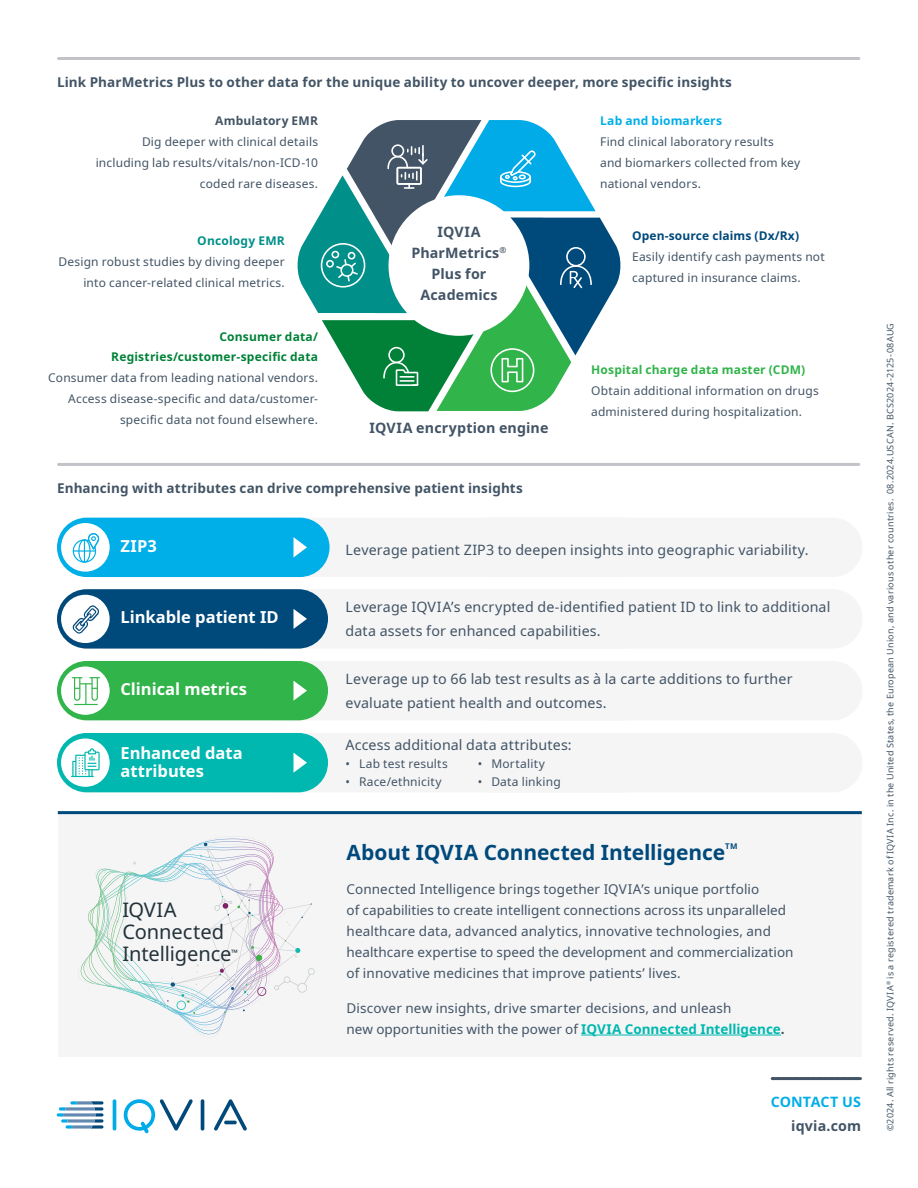
<style>
.page{position:relative;width:918px;height:1188px;background:#fff}
.page>*{position:absolute;margin:0;border:0;box-sizing:border-box;transform-origin:0 0}
.Body_copy_-_Space{font:700 21px "Noto Sans";letter-spacing:-.005em;color:#00497b}
.t1{font:20.1px/22px "Noto Sans";letter-spacing:-.005em;color:#23323a}
.Body_copy_-_Space-2{font:700 16.5px/18px "Noto Sans";color:#fff}
.Body_copy_-_Space-3{font:14.25px/24px "Noto Sans";letter-spacing:.01em;color:#425465}
.Body_copy_-_Space-4{font:700 14.25px/21px "Noto Sans";letter-spacing:.01em;color:#425465;text-align:center}
.Contact_us{font:700 14.25px "Noto Sans";letter-spacing:.01em;color:#00aee8}
.Contact_body_copy{font:700 14.25px "Noto Sans";letter-spacing:.01em;color:#425465}
.Body_copy_-_Space-5{font:13.5px/21px "Noto Sans";letter-spacing:.01em;color:#425465}
.Chart_headline{font:700 13.5px "Noto Sans";letter-spacing:.01em;color:#425465}
.Body_copy_-_Space-6{font:12px/21px "Noto Sans";letter-spacing:.015em;color:#425465;text-align:right}
.Subheading{font:700 12px/19.5px "Noto Sans";letter-spacing:.015em;color:#018138;text-align:right}
.Subheading-2{font:700 12px "Noto Sans";letter-spacing:.015em;color:#31b44a}
.Subheading-3{font:700 12px "Noto Sans";letter-spacing:.015em;color:#00aee8}
.Subheading-4{font:700 12px "Noto Sans";letter-spacing:.015em;color:#425465}
.Subheading-5{font:700 12px "Noto Sans";letter-spacing:.02em;color:#008f89}
.Copyright{font:9px "Noto Sans";letter-spacing:.025em;color:#425465}
.t2{font:8.85px "Noto Sans";color:#23323a}
.Body_copy_-_Space-7{font:700 7.8px "Noto Sans";color:#00497b}
.s1{font-weight:700;color:#00497b}
.s2{font-weight:700;color:#00b8af}
.s3{font-weight:700}
</style>
<div class="page">
<div style="left:247px;top:589px;width:404px;height:60px;background:#f5f5f6;border-radius:30px"></div>
<div style="left:458px;top:589px;width:405px;height:60px;background:#f5f5f6;border-radius:30px"></div>
<div style="left:247px;top:518px;width:404px;height:59px;background:#f5f5f6;border-radius:30px"></div>
<div style="left:458px;top:518px;width:405px;height:59px;background:#f5f5f6;border-radius:30px"></div>
<div style="left:247px;top:661px;width:404px;height:59px;background:#f5f5f6;border-radius:30px"></div>
<div style="left:458px;top:661px;width:405px;height:59px;background:#f5f5f6;border-radius:30px"></div>
<div style="left:247px;top:733px;width:404px;height:59px;background:#f5f5f6;border-radius:30px"></div>
<div style="left:458px;top:733px;width:405px;height:59px;background:#f5f5f6;border-radius:30px"></div>
<svg style="left:772px;top:1077px;width:88px;height:3px"></svg>
<hr style="left:59px;top:57px;width:800px;height:3px;background:#c3c2c8">
<hr style="left:59px;top:463px;width:800px;height:3px;background:#c3c2c8">
<svg style="left:297px;top:120px;width:324px;height:291px"></svg>
<div style="left:57px;top:518px;width:273px;height:59px;background:#00aee8;border-radius:30px"></div>
<svg style="left:294px;top:537px;width:13px;height:20px"></svg>
<div style="left:61px;top:523px;width:49px;height:49px;background:#fff;border-radius:50%"></div>
<svg style="left:73px;top:533px;width:26px;height:30px"></svg>
<div style="left:57px;top:589px;width:271px;height:60px;background:#00497b;border-radius:30px"></div>
<svg style="left:294px;top:609px;width:13px;height:20px"></svg>
<div style="left:61px;top:595px;width:49px;height:48px;background:#fff;border-radius:50%"></div>
<svg style="left:72px;top:605px;width:27px;height:29px"></svg>
<div style="left:57px;top:661px;width:271px;height:59px;background:#31b44a;border-radius:30px"></div>
<div style="left:57px;top:733px;width:271px;height:59px;background:#00b8af;border-radius:30px"></div>
<svg style="left:294px;top:681px;width:13px;height:20px"></svg>
<svg style="left:294px;top:753px;width:13px;height:20px"></svg>
<div style="left:61px;top:667px;width:49px;height:48px;background:#fff;border-radius:50%"></div>
<svg style="left:72px;top:677px;width:28px;height:28px"></svg>
<div style="left:61px;top:739px;width:49px;height:48px;background:#fff;border-radius:50%"></div>
<div style="left:58px;top:811px;width:804px;height:246px;background:#f5f5f6"></div>
<hr style="left:581px;top:1035px;width:200px;height:1px;background:#00b8af">
<svg style="left:78px;top:836px;width:237px;height:202px"></svg>
<hr style="left:58px;top:811px;width:804px;height:3px;background:#00497b">
<svg style="left:71px;top:748px;width:29px;height:29px"></svg>
<hr style="left:113px;top:1099px;width:3px;height:32px;background:#00abe7;border-radius:2px">
<hr style="left:201px;top:1099px;width:3px;height:32px;background:#00497b;border-radius:2px">
<svg style="left:123px;top:1099px;width:70px;height:34px"></svg>
<svg style="left:214px;top:1099px;width:33px;height:32px"></svg>
<svg style="left:57px;top:1101px;width:46px;height:28px"></svg>
<p class="Chart_headline" style="left:57px;top:73px;width:676px">Link PharMetrics Plus to other data for the unique ability to uncover deeper, more specific insights</p>
<p class="Subheading-4" style="left:215px;top:112px;width:104px">Ambulatory EMR</p>
<p class="Body_copy_-_Space-6" style="left:96px;top:131px;width:224px">Dig deeper with clinical details including lab results/vitals/non-ICD-10 coded rare diseases.</p>
<p class="Subheading-5" style="left:197px;top:232px;width:89px">Oncology EMR</p>
<p class="Body_copy_-_Space-6" style="left:59px;top:251px;width:228px">Design robust studies by diving deeper into cancer-related clinical metrics.</p>
<p class="Subheading" style="left:111px;top:328px;width:208px">Consumer data/<br>Registries/customer-specific data</p>
<p class="Body_copy_-_Space-6" style="left:48px;top:367px;width:271px">Consumer data from leading national vendors.<br>Access disease-specific and data/customer&shy;specific data not found elsewhere.</p>
<p class="Body_copy_-_Space-4" style="left:412px;top:222px;width:96px">IQVIA<br>PharMetrics<sup>®<br></sup>Plus for<br>Academics</p>
<p class="Body_copy_-_Space-4" style="left:370px;top:418px;width:181px">IQVIA encryption engine</p>
<p class="Chart_headline" style="left:57px;top:479px;width:467px">Enhancing with attributes can drive comprehensive patient insights</p>
<p class="Subheading-3" style="left:600px;top:112px;width:123px">Lab and biomarkers</p>
<p class="Body_copy_-_Space-6" style="left:600px;top:131px;width:202px;text-align:left">Find clinical laboratory results<br>and biomarkers collected from key national vendors.</p>
<p class="Body_copy_-_Space-6" style="left:632px;top:226px;width:194px;text-align:left"><span class="s1">Open-source claims (Dx/Rx)<br></span>Easily identify cash payments not captured in insurance claims.</p>
<p class="Subheading-2" style="left:591px;top:361px;width:216px">Hospital charge data master (CDM)</p>
<p class="Body_copy_-_Space-6" style="left:591px;top:380px;width:229px;text-align:left">Obtain additional information on drugs administered during hospitalization.</p>
<p class="Body_copy_-_Space-2" style="left:120px;top:537px;width:38px">ZIP3</p>
<p class="Body_copy_-_Space-2" style="left:120px;top:609px;width:160px">Linkable patient ID</p>
<p class="Body_copy_-_Space-2" style="left:120px;top:680px;width:128px">Clinical metrics</p>
<p class="Body_copy_-_Space-2" style="left:120px;top:745px;width:124px">Enhanced data attributes</p>
<p class="t1" style="left:122px;top:901px;width:111px">IQVIA<br>Connected<br>Intelligence</p>
<p class="t2" style="left:231px;top:947px;width:8px">™</p>
<p class="Body_copy_-_Space-3" style="left:346px;top:538px;width:464px">Leverage patient ZIP3 to deepen insights into geographic variability.</p>
<p class="Body_copy_-_Space-3" style="left:346px;top:595px;width:486px">Leverage IQVIA’s encrypted de-identified patient ID to link to additional data assets for enhanced capabilities.</p>
<p class="Body_copy_-_Space-3" style="left:346px;top:667px;width:449px">Leverage up to 66 lab test results as à la carte additions to further evaluate patient health and outcomes.</p>
<p class="Body_copy_-_Space-3" style="left:346px;top:733px;width:228px">Access additional data attributes:</p>
<p class="Body_copy_-_Space-6" style="left:346px;top:754px;width:104px">• Lab test results</p>
<p class="Body_copy_-_Space-6" style="left:346px;top:772px;width:97px">• Race/ethnicity</p>
<p class="Body_copy_-_Space-6" style="left:478px;top:753px;width:69px">• Mortality</p>
<p class="Body_copy_-_Space-6" style="left:478px;top:771px;width:84px">• Data linking</p>
<p class="Body_copy_-_Space" style="left:347px;top:837px;width:380px">About IQVIA Connected Intelligence</p>
<p class="Body_copy_-_Space-7" style="left:725px;top:841px;width:14px">TM</p>
<p class="Body_copy_-_Space-5" style="left:347px;top:879px;width:448px">Connected Intelligence brings together IQVIA’s unique portfolio<br>of capabilities to create intelligent connections across its unparalleled healthcare data, advanced analytics, innovative technologies, and healthcare expertise to speed the development and commercialization of innovative medicines that improve patients’ lives.</p>
<p class="Body_copy_-_Space-5" style="left:347px;top:998px;width:440px">Discover new insights, drive smarter decisions, and unleash<br>new opportunities with the power of <span class="s2">IQVIA Connected Intelligence</span><span class="s3">.</span></p>
<p class="Contact_us" style="left:771px;top:1092px;width:92px">CONTACT US</p>
<p class="Contact_body_copy" style="left:791px;top:1116px;width:71px">iqvia.com</p>
<p class="Copyright" style="left:884px;top:1131px;width:809px;rotate:-90deg">©2024. All rights reserved. IQVIA<sup>®</sup> is a registered trademark of IQVIA Inc. in the United States, the European Union, and various other countries. 08.2024.USCAN. BCS2024-2125-08AUG</p>
</div>
